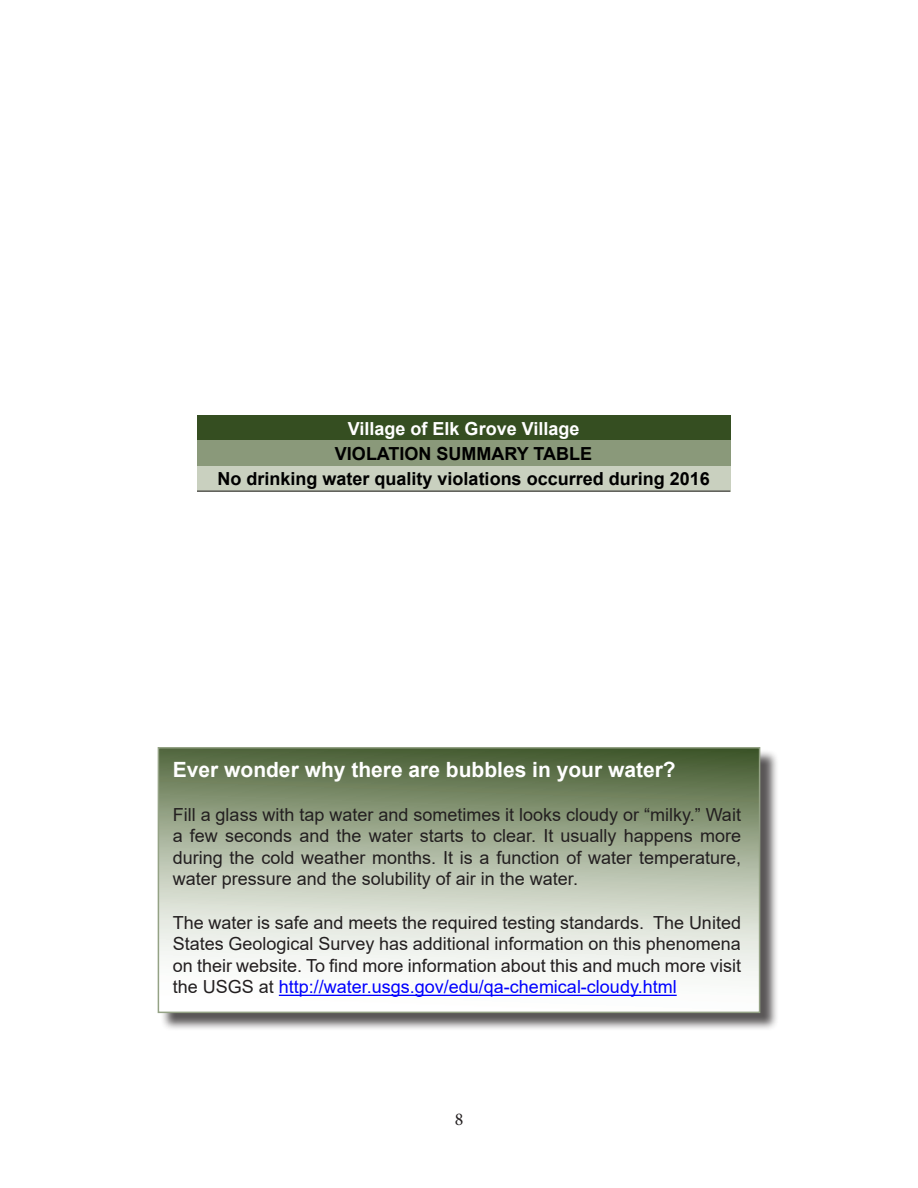
<style>
.page{position:relative;width:918px;height:1188px;background:#fff}
.page>*{position:absolute;margin:0;border:0;box-sizing:border-box;transform-origin:0 0}
.text_flush{font:700 21px "Arial";color:#fff}
.text_flush-2{font:18px/21.6px "Arial";color:#231f20;text-align:justify}
.text_flush-3{font:700 18px "Arial";color:#000}
.Heading_8{font:700 18px "Arial";color:#fff}
.Heading_8-2{font:700 18px "Arial";color:#000}
.t1{font:18px "Minion Pro";color:#231f20}
.s1{color:#00f}
</style>
<div class="page">
<div style="left:160px;top:749px;width:619px;height:283px;background:#231f20;opacity:.75"></div>
<svg style="left:161px;top:750px;width:596px;height:260px"></svg>
<div style="left:158px;top:747px;width:602px;height:266px;border:2px solid #94a285"></div>
<hr style="left:279px;top:995px;width:398px;height:1px;background:#00f">
<div style="left:197px;top:416px;width:533px;height:25px;background:#354e21"></div>
<div style="left:197px;top:441px;width:533px;height:25px;background:#8a997a"></div>
<div style="left:197px;top:466px;width:533px;height:25px;background:#c9d0bf"></div>
<hr style="left:197px;top:491px;width:533px;height:1px;background:#231f20">
<p class="Heading_8" style="left:348px;top:416px;width:233px">Village of Elk Grove Village</p>
<p class="Heading_8-2" style="left:335px;top:441px;width:259px">VIOLATION SUMMARY TABLE</p>
<p class="text_flush-3" style="left:218px;top:466px;width:494px">No drinking water quality violations occurred during 2016</p>
<p class="text_flush" style="left:173px;top:755px;width:504px">Ever wonder why there are bubbles in your water?</p>
<p class="text_flush-2" style="left:173px;top:803px;width:570px">Fill a glass with tap water and sometimes it looks cloudy or “milky.” Wait a few seconds and the water starts to clear. It usually happens more during the cold weather months. It is a function of water temperature, water pressure and the solubility of air in the water.</p>
<p class="text_flush-2" style="left:173px;top:911px;width:570px">The water is safe and meets the required testing standards. The United States Geological Survey has additional information on this phenomena on their website. To find more information about this and much more visit the USGS at <span class="s1">http://water.usgs.gov/edu/qa-chemical-cloudy.html</span></p>
<p class="t1" style="left:455px;top:1108px;width:10px">8</p>
</div>
